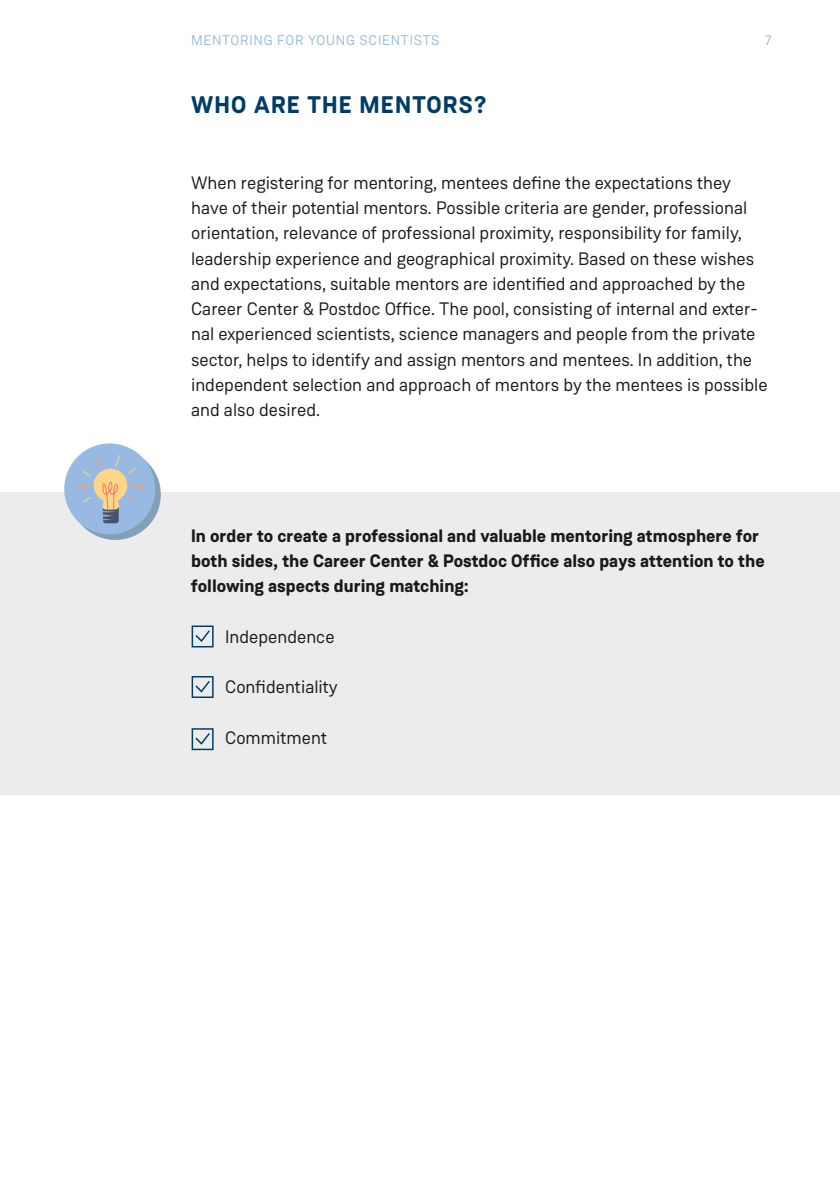
<style>
.page{position:relative;width:840px;height:1191px;background:#fff}
.page>*{position:absolute;margin:0;border:0;box-sizing:border-box;transform-origin:0 0}
.Head{font:700 24px "Weissenhof Grotesk";letter-spacing:.05em;color:#003d66}
.t1{font:18px/25.2px "Weissenhof Grotesk";color:#1a1a18}
.t2{font:700 18px/25.2px "Weissenhof Grotesk";color:#1a1a18}
.t3{font:14px "Weissenhof Grotesk";letter-spacing:.05em;color:#97b9e2}
</style>
<div class="page">
<div style="left:0;top:492px;width:839px;height:302px;background:#ececed"></div>
<svg style="left:191px;top:625px;width:22px;height:22px"></svg>
<svg style="left:191px;top:676px;width:22px;height:22px"></svg>
<svg style="left:191px;top:728px;width:22px;height:22px"></svg>
<div style="left:70px;top:449px;width:91px;height:91px;background:#82a1b8;border-radius:50%"></div>
<div style="left:64px;top:443px;width:91px;height:91px;background:#97b9e2;border-radius:50%"></div>
<svg style="left:78px;top:454px;width:66px;height:69px"></svg>
<p class="t3" style="left:191px;top:31px;width:250px">MENTORING FOR YOUNG SCIENTISTS</p>
<p class="t3" style="left:764px;top:31px;width:8px">7</p>
<p class="Head" style="left:191px;top:90px;width:297px">WHO ARE THE MENTORS?</p>
<p class="t1" style="left:191px;top:170px;width:577px">When registering for mentoring, mentees define the expectations they have of their potential mentors. Possible criteria are gender, professional orientation, relevance of professional proximity, responsibility for family, leadership experience and geographical proximity. Based on these wishes and expectations, suitable mentors are identified and approached by the Career Center &amp; Postdoc Office. The pool, consisting of internal and exter&shy;nal experienced scientists, science managers and people from the private sector, helps to identify and assign mentors and mentees. In addition, the independent selection and approach of mentors by the mentees is possible and also desired.</p>
<p class="t2" style="left:191px;top:523px;width:575px">In order to create a professional and valuable mentoring atmosphere for both sides, the Career Center &amp; Postdoc Office also pays attention to the following aspects during matching:</p>
<p class="t1" style="left:225px;top:624px;width:111px">Independence</p>
<p class="t1" style="left:225px;top:674px;width:114px">Confidentiality</p>
<p class="t1" style="left:225px;top:725px;width:103px">Commitment</p>
</div>
